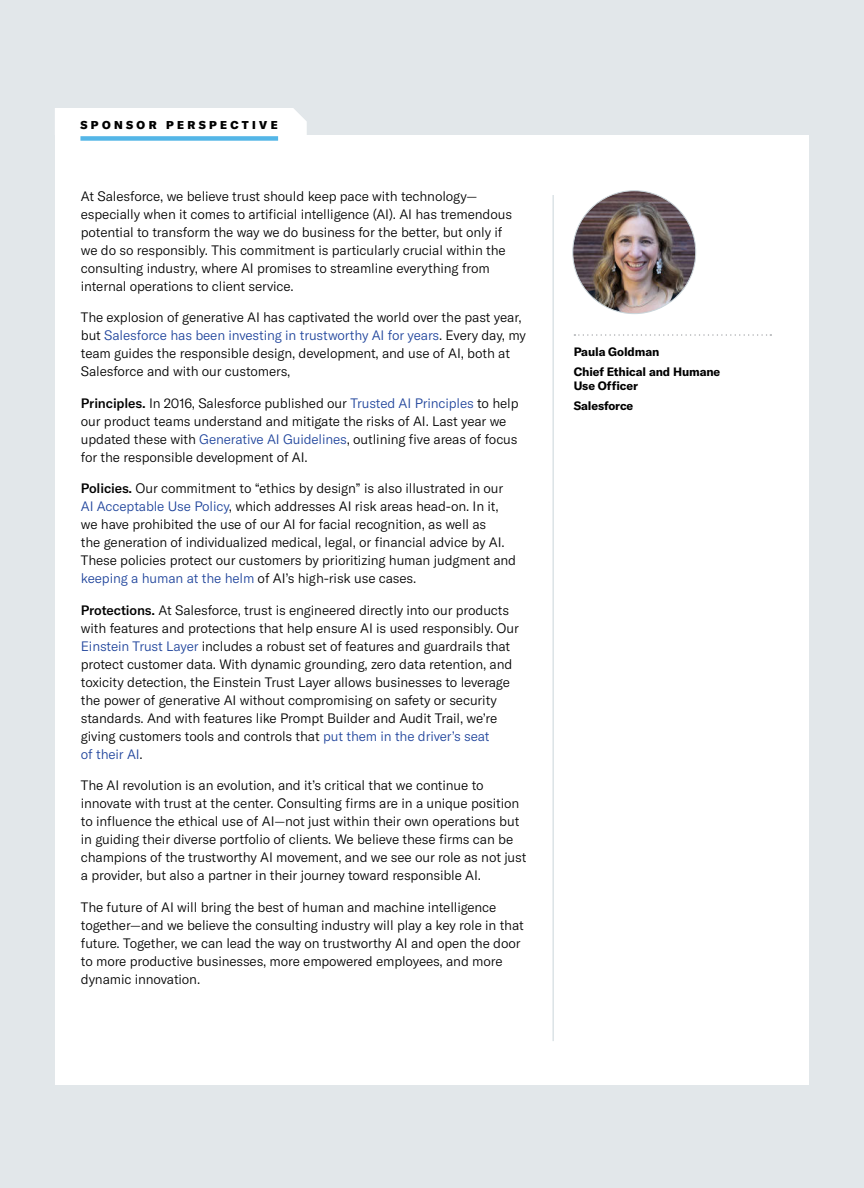
<style>
.page{position:relative;width:864px;height:1188px;background:#e2e7ea}
.page>*{position:absolute;margin:0;border:0;box-sizing:border-box;transform-origin:0 0}
.t1{font:300 13.5px/18px "GT America";letter-spacing:-.01em;color:#000}
.t2{font:700 12px/20.2px "GT America";letter-spacing:-.01em;color:#000}
.t3{font:900 11.25px "GT America";letter-spacing:.3em;color:#000}
.s1{color:#1e439b}
.s2{font-weight:500}
</style>
<div class="page">
<div style="left:55px;top:135px;width:753px;height:949px;background:#fff"></div>
<div style="left:55px;top:108px;width:252px;height:27px;background:#fff"></div>
<div style="left:80px;top:136px;width:198px;height:5px;background:#54b6e7"></div>
<hr style="left:553px;top:195px;width:1px;height:846px;background:#cad5da">
<img style="left:573px;top:191px;width:123px;height:123px;border-radius:61px">
<svg style="left:574px;top:334px;width:197px;height:2px"></svg>
<p class="t3" style="left:80px;top:119px;width:199px">SPONSOR PERSPECTIVE</p>
<p class="t1" style="left:81px;top:188px;width:433px">At Salesforce, we believe trust should keep pace with technology— especially when it comes to artificial intelligence (AI). AI has tremendous potential to transform the way we do business for the better, but only if we do so responsibly. This commitment is particularly crucial within the consulting industry, where AI promises to streamline everything from internal operations to client service.</p>
<p class="t1" style="left:81px;top:309px;width:447px">The explosion of generative AI has captivated the world over the past year, but <span class="s1">Salesforce has been investing in trustworthy AI for years</span>. Every day, my team guides the responsible design, development, and use of AI, both at Salesforce and with our customers,</p>
<p class="t1" style="left:81px;top:395px;width:439px"><span class="s2">Principles.</span> In 2016, Salesforce published our <span class="s1">Trusted AI Principles</span> to help our product teams understand and mitigate the risks of AI. Last year we updated these with <span class="s1">Generative AI Guidelines</span>, outlining five areas of focus for the responsible development of AI.</p>
<p class="t1" style="left:81px;top:480px;width:437px"><span class="s2">Policies.</span> Our commitment to “ethics by design” is also illustrated in our <span class="s1">AI Acceptable Use Policy</span>, which addresses AI risk areas head-on. In it, we have prohibited the use of our AI for facial recognition, as well as<br>the generation of individualized medical, legal, or financial advice by AI.<br>These policies protect our customers by prioritizing human judgment and <span class="s1">keeping a human at the helm</span> of AI’s high-risk use cases.</p>
<p class="t1" style="left:81px;top:602px;width:440px"><span class="s2">Protections.</span> At Salesforce, trust is engineered directly into our products with features and protections that help ensure AI is used responsibly. Our <span class="s1">Einstein Trust Layer</span> includes a robust set of features and guardrails that protect customer data. With dynamic grounding, zero data retention, and toxicity detection, the Einstein Trust Layer allows businesses to leverage the power of generative AI without compromising on safety or security standards. And with features like Prompt Builder and Audit Trail, we’re giving customers tools and controls that <span class="s1">put them in the driver’s seat<br>of their AI</span>.</p>
<p class="t1" style="left:81px;top:777px;width:447px">The AI revolution is an evolution, and it’s critical that we continue to innovate with trust at the center. Consulting firms are in a unique position to influence the ethical use of AI—not just within their own operations but in guiding their diverse portfolio of clients. We believe these firms can be champions of the trustworthy AI movement, and we see our role as not just a provider, but also a partner in their journey toward responsible AI.</p>
<p class="t1" style="left:81px;top:899px;width:445px">The future of AI will bring the best of human and machine intelligence together—and we believe the consulting industry will play a key role in that future. Together, we can lead the way on trustworthy AI and open the door to more productive businesses, more empowered employees, and more dynamic innovation.</p>
<p class="t2" style="left:574px;top:343px;width:148px">Paula Goldman<br>Chief Ethical and Humane</p>
<p class="t2" style="left:574px;top:376px;width:66px">Use Officer<br>Salesforce</p>
</div>
